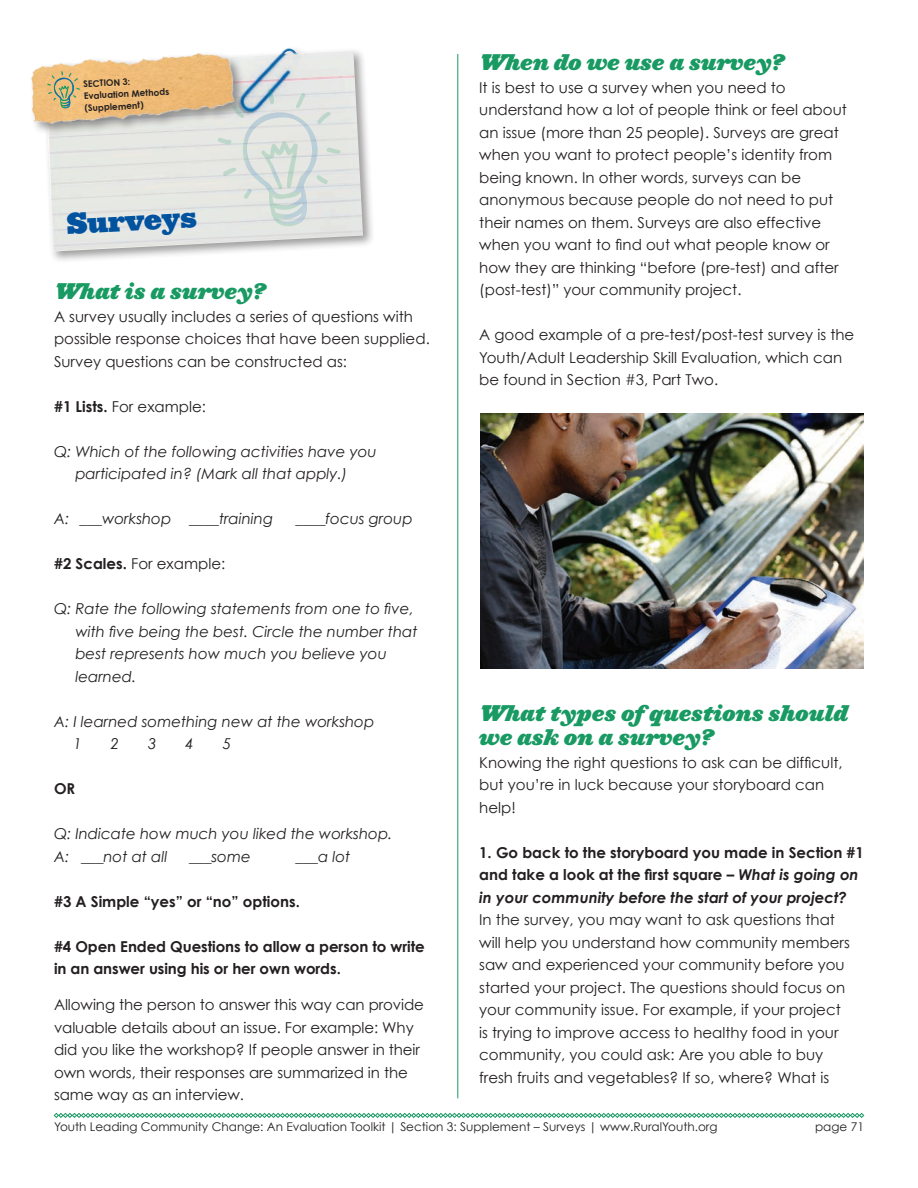
<style>
.page{position:relative;width:918px;height:1188px;background:#fff}
.page>*{position:absolute;margin:0;border:0;box-sizing:border-box;transform-origin:0 0}
.t1{font:27.6px "Ziggurat HTF Black";color:#0153a0}
.t2{font:21px/24px "Ziggurat HTF Black Italic";color:#199a63}
.t3{font:15px/22.5px "Century Gothic";color:#231f20}
.t4{font:italic 15px/22.5px "Century Gothic";color:#231f20}
.t5{font:700 15px/22.5px "Century Gothic";color:#231f20}
.t6{font:12px "Century Gothic";color:#231f20}
.t7{font:700 9px/12px "Century Gothic";color:#231f20}
.s1{font-weight:700}
.s2{font-style:italic}
</style>
<div class="page">
<hr style="left:457px;top:54px;width:1px;height:1044px;background:#199a63">
<svg style="left:54px;top:1113px;width:810px;height:5px"></svg>
<div style="left:42px;top:45px;width:333px;height:219px;background:#231f20;opacity:.45"></div>
<img style="left:45px;top:48px;width:318px;height:204px">
<img style="left:31px;top:45px;width:213px;height:91px">
<svg style="left:47px;top:71px;width:33px;height:38px"></svg>
<svg style="left:217px;top:88px;width:124px;height:139px;background:#d8dddb"></svg>
<img style="left:480px;top:414px;width:383px;height:255px">
<p class="t7" style="left:83px;top:78px;width:87px;rotate:-3deg">Section 3:<br>Evaluation Methods (Supplement)</p>
<h1 class="t1" style="left:66px;top:206px;width:132px;rotate:-3deg">Surveys</h1>
<h2 class="t2" style="left:54px;top:279px;width:213px">What is a survey?</h2>
<p class="t3" style="left:54px;top:305px;width:377px">A survey usually includes a series of questions with possible response choices that have been supplied.<br>Survey questions can be constructed as:</p>
<p class="t3" style="left:54px;top:395px;width:154px"><span class="s1">#1 Lists.</span> For example:</p>
<p class="t4" style="left:54px;top:440px;width:324px;text-align:center">Q: Which of the following activities have you participated in? (Mark all that apply.)</p>
<p class="t4" style="left:54px;top:507px;width:221px">A: ___workshop ____training</p>
<p class="t4" style="left:296px;top:507px;width:119px">____focus group</p>
<p class="t3" style="left:54px;top:552px;width:173px"><span class="s1">#2 Scales.</span> For example:</p>
<p class="t4" style="left:75px;top:597px;width:344px;text-indent:-21px">Q: Rate the following statements from one to five, with five being the best. Circle the number that best represents how much you believe you learned.</p>
<p class="t4" style="left:73px;top:710px;width:302px;text-indent:-19px">A: I learned something new at the workshop<br>1</p>
<p class="t4" style="left:111px;top:732px;width:10px">2</p>
<p class="t4" style="left:148px;top:732px;width:10px">3</p>
<p class="t4" style="left:186px;top:732px;width:10px">4</p>
<p class="t4" style="left:223px;top:732px;width:10px">5</p>
<p class="t5" style="left:54px;top:777px;width:23px">OR</p>
<p class="t4" style="left:54px;top:822px;width:340px">Q: Indicate how much you liked the workshop.<br>A: ___not at all</p>
<p class="t4" style="left:189px;top:845px;width:63px">___some</p>
<p class="t4" style="left:296px;top:845px;width:56px">___a lot</p>
<p class="t5" style="left:54px;top:890px;width:247px">#3 A Simple “yes” or “no” options.</p>
<p class="t5" style="left:54px;top:935px;width:372px">#4 Open Ended Questions to allow a person to write in an answer using his or her own words.</p>
<p class="t3" style="left:54px;top:993px;width:372px">Allowing the person to answer this way can provide valuable details about an issue. For example: Why did you like the workshop? If people answer in their own words, their responses are summarized in the same way as an interview.</p>
<h2 class="t2" style="left:479px;top:50px;width:306px">When do we use a survey?</h2>
<p class="t3" style="left:479px;top:76px;width:369px">It is best to use a survey when you need to understand how a lot of people think or feel about an issue (more than 25 people). Surveys are great when you want to protect people’s identity from being known. In other words, surveys can be anonymous because people do not need to put their names on them. Surveys are also effective when you want to find out what people know or how they are thinking “before (pre-test) and after (post-test)” your community project.</p>
<p class="t3" style="left:479px;top:323px;width:377px">A good example of a pre-test/post-test survey is the<br>Youth/Adult Leadership Skill Evaluation, which can be found in Section #3, Part Two.</p>
<h2 class="t2" style="left:479px;top:701px;width:370px">What types ofquestions should we ask on a survey?</h2>
<p class="t3" style="left:479px;top:751px;width:365px">Knowing the right questions to ask can be difficult, but you’re in luck because your storyboard can help!</p>
<p class="t5" style="left:479px;top:841px;width:386px">1. Go back to the storyboard you made in Section #1 and take a look at the first square – <span class="s2">What is going on in your community before the start of your project?</span></p>
<p class="t3" style="left:479px;top:908px;width:372px">In the survey, you may want to ask questions that will help you understand how community members saw and experienced your community before you started your project. The questions should focus on your community issue. For example, if your project is trying to improve access to healthy food in your community, you could ask: Are you able to buy fresh fruits and vegetables? If so, where? What is</p>
<p class="t6" style="left:54px;top:1120px;width:665px">Youth Leading Community Change: An Evaluation Toolkit | Section 3: Supplement – Surveys | www.RuralYouth.org</p>
<p class="t6" style="left:815px;top:1120px;width:50px">page 71</p>
</div>
